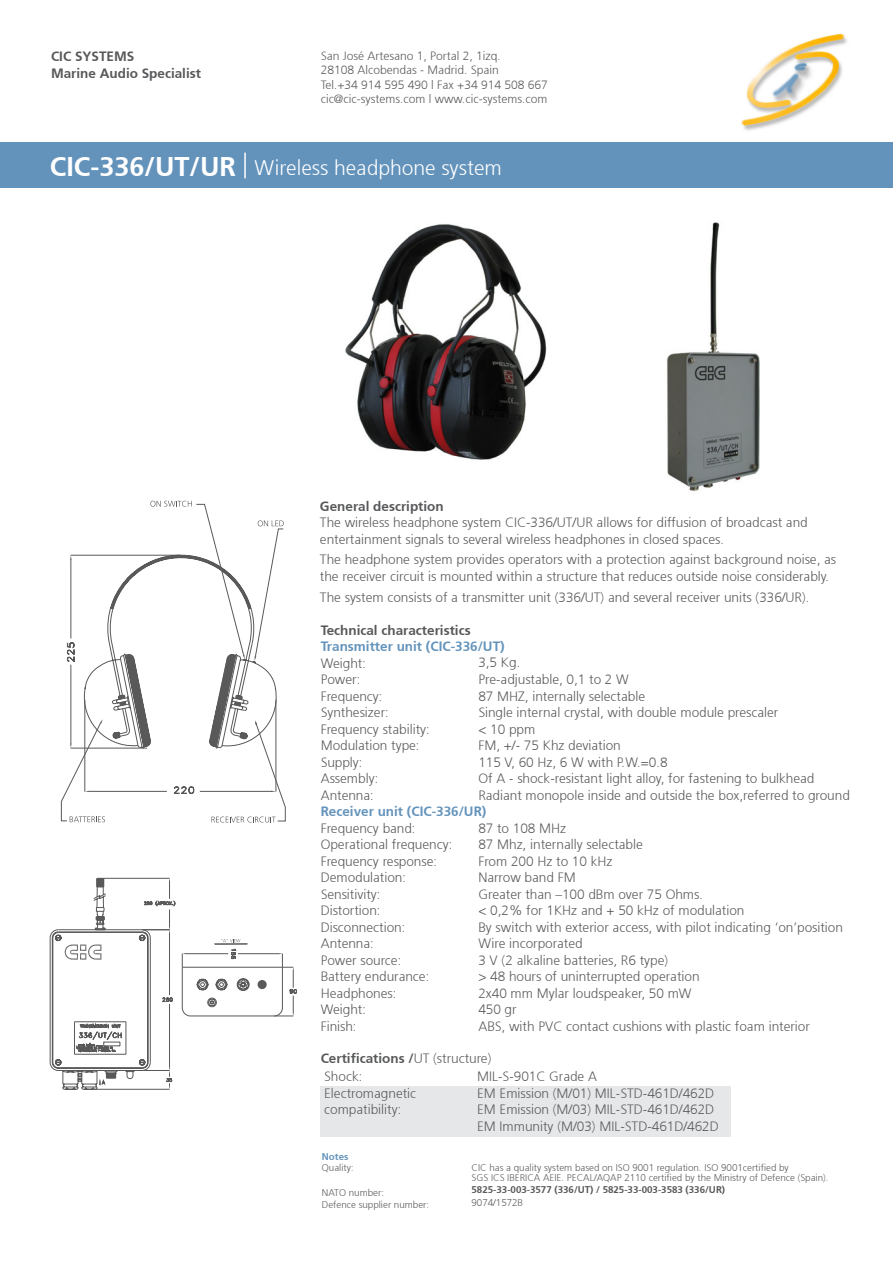
<style>
.page{position:relative;width:893px;height:1263px;background:#fff}
.page>*{position:absolute;margin:0;border:0;box-sizing:border-box;transform-origin:0 0}
.t1{font:300 27px "Frutiger 45";color:#fff}
.t2{font:300 21px "Frutiger 45";color:#fff}
.t3{font:300 13.5px/16.5px "Frutiger 45";color:#57585a}
.t4{font:300 13.5px "Frutiger 45";color:#57585a}
.t5{font:300 13.5px "Frutiger 45";color:#6393bb}
.t6{font:300 12px "Frutiger 45";color:#57585a}
.t7{font:300 9.75px "Frutiger 45";color:#57585a}
.t8{font:300 9.75px "Frutiger 45";color:#57585a}
.t9{font:300 9.75px "Frutiger 45";color:#6393bb}
.s1{font-style:inherit}
</style>
<div class="page">
<div style="left:0;top:143px;width:893px;height:45px;background:#6393bb"></div>
<hr style="left:244px;top:153px;width:2px;height:25px;background:#fff">
<img style="left:741px;top:33px;width:106px;height:98px">
<img style="left:345px;top:224px;width:202px;height:236px">
<img style="left:667px;top:222px;width:93px;height:269px">
<svg style="left:61px;top:501px;width:225px;height:321px"></svg>
<svg style="left:50px;top:878px;width:247px;height:212px"></svg>
<div style="left:321px;top:1086px;width:410px;height:51px;background:#e6e7e9"></div>
<p class="t4" style="left:51px;top:48px;width:85px">CIC SYSTEMS</p>
<p class="t4" style="left:51px;top:65px;width:152px">Marine Audio Specialist</p>
<p class="t6" style="left:321px;top:49px;width:182px">San José Artesano 1, Portal 2, 1izq.</p>
<p class="t6" style="left:321px;top:63px;width:180px">28108 Alcobendas - Madrid. Spain</p>
<p class="t6" style="left:321px;top:78px;width:229px">Tel.+34 914 595 490 | Fax +34 914 508 667</p>
<p class="t6" style="left:321px;top:92px;width:228px">cic@cic-systems.com | www.cic-systems.com</p>
<p class="t1" style="left:50px;top:150px;width:188px">CIC-336/UT/UR</p>
<p class="t2" style="left:255px;top:156px;width:249px">Wireless headphone system</p>
<p class="t4" style="left:320px;top:498px;width:125px">General description</p>
<p class="t3" style="left:320px;top:514px;width:489px">The wireless headphone system CIC-336/UT/UR allows for diffusion of broadcast and entertainment signals to several wireless headphones in closed spaces.</p>
<p class="t3" style="left:320px;top:551px;width:518px">The headphone system provides operators with a protection against background noise, as the receiver circuit is mounted within a structure that reduces outside noise considerably.</p>
<p class="t3" style="left:320px;top:588px;width:491px">The system consists of a transmitter unit (336/UT) and several receiver units (336/UR).</p>
<p class="t4" style="left:321px;top:622px;width:152px">Technical characteristics</p>
<p class="t5" style="left:321px;top:638px;width:186px">Transmitter unit (CIC-336/UT)</p>
<p class="t3" style="left:321px;top:654px;width:47px">Weight:</p>
<p class="t3" style="left:321px;top:671px;width:41px">Power:</p>
<p class="t3" style="left:321px;top:687px;width:64px">Frequency:</p>
<p class="t3" style="left:321px;top:704px;width:70px">Synthesizer:</p>
<p class="t3" style="left:321px;top:720px;width:111px">Frequency stability:</p>
<p class="t3" style="left:321px;top:737px;width:101px">Modulation type:</p>
<p class="t3" style="left:321px;top:753px;width:44px">Supply:</p>
<p class="t3" style="left:321px;top:770px;width:59px">Assembly:</p>
<p class="t3" style="left:321px;top:786px;width:55px">Antenna:</p>
<p class="t5" style="left:321px;top:803px;width:167px">Receiver unit (CIC-336/UR)</p>
<p class="t3" style="left:321px;top:819px;width:97px">Frequency band:</p>
<p class="t3" style="left:321px;top:836px;width:133px">Operational frequency:</p>
<p class="t3" style="left:321px;top:852px;width:118px">Frequency response:</p>
<p class="t3" style="left:321px;top:869px;width:87px">Demodulation:</p>
<p class="t3" style="left:321px;top:885px;width:61px">Sensitivity:</p>
<p class="t3" style="left:321px;top:902px;width:62px">Distortion:</p>
<p class="t3" style="left:321px;top:918px;width:86px">Disconnection:</p>
<p class="t3" style="left:321px;top:935px;width:55px">Antenna:</p>
<p class="t3" style="left:321px;top:951px;width:82px">Power source:</p>
<p class="t3" style="left:321px;top:968px;width:110px">Battery endurance:</p>
<p class="t3" style="left:321px;top:984px;width:77px">Headphones:</p>
<p class="t3" style="left:321px;top:1001px;width:47px">Weight:</p>
<p class="t3" style="left:321px;top:1017px;width:38px">Finish:</p>
<p class="t3" style="left:478px;top:654px;width:44px">3,5 Kg.</p>
<p class="t3" style="left:478px;top:671px;width:152px">Pre-adjustable, 0,1 to 2 W</p>
<p class="t3" style="left:478px;top:687px;width:168px">87 MHZ, internally selectable</p>
<p class="t3" style="left:478px;top:704px;width:302px">Single internal crystal, with double module prescaler</p>
<p class="t3" style="left:478px;top:720px;width:58px">&lt; 10 ppm</p>
<p class="t3" style="left:478px;top:737px;width:144px">FM, +/- 75 Khz deviation</p>
<p class="t3" style="left:478px;top:753px;width:191px">115 V, 60 Hz, 6 W with P.W.=0.8</p>
<p class="t3" style="left:478px;top:770px;width:338px">Of A - shock-resistant light alloy, for fastening to bulkhead</p>
<p class="t3" style="left:478px;top:786px;width:373px">Radiant monopole inside and outside the box,referred to ground</p>
<p class="t3" style="left:478px;top:819px;width:89px">87 to 108 MHz</p>
<p class="t3" style="left:478px;top:836px;width:166px">87 Mhz, internally selectable</p>
<p class="t3" style="left:478px;top:852px;width:136px">From 200 Hz to 10 kHz</p>
<p class="t3" style="left:478px;top:869px;width:99px">Narrow band FM</p>
<p class="t3" style="left:478px;top:885px;width:226px">Greater than –100 dBm over 75 Ohms.</p>
<p class="t3" style="left:478px;top:902px;width:268px">&lt; 0,2% for 1KHz and + 50 kHz of modulation</p>
<p class="t3" style="left:478px;top:918px;width:366px">By switch with exterior access, with pilot indicating ‘on’position</p>
<p class="t3" style="left:478px;top:935px;width:106px">Wire incorporated</p>
<p class="t3" style="left:478px;top:951px;width:191px">3 V (2 alkaline batteries, R6 type)</p>
<p class="t3" style="left:478px;top:968px;width:223px">&gt; 48 hours of uninterrupted operation</p>
<p class="t3" style="left:478px;top:984px;width:215px">2x40 mm Mylar loudspeaker, 50 mW</p>
<p class="t3" style="left:478px;top:1001px;width:40px">450 gr</p>
<p class="t3" style="left:478px;top:1017px;width:333px">ABS, with PVC contact cushions with plastic foam interior</p>
<p class="t4" style="left:321px;top:1050px;width:172px">Certifications /<span class="s1">UT (structure)</span></p>
<p class="t3" style="left:324px;top:1068px;width:40px">Shock:</p>
<p class="t3" style="left:324px;top:1085px;width:93px">Electromagnetic</p>
<p class="t3" style="left:324px;top:1101px;width:79px">compatibility:</p>
<p class="t9" style="left:322px;top:1151px;width:28px">Notes</p>
<p class="t7" style="left:322px;top:1162px;width:33px">Quality:</p>
<p class="t7" style="left:322px;top:1187px;width:64px">NATO number:</p>
<p class="t7" style="left:322px;top:1199px;width:109px">Defence supplier number:</p>
<p class="t3" style="left:477px;top:1068px;width:122px">MIL-S-901C Grade A</p>
<p class="t3" style="left:477px;top:1085px;width:239px">EM Emission (M/01) MIL-STD-461D/462D</p>
<p class="t3" style="left:477px;top:1101px;width:239px">EM Emission (M/03) MIL-STD-461D/462D</p>
<p class="t3" style="left:477px;top:1118px;width:243px">EM Immunity (M/03) MIL-STD-461D/462D</p>
<p class="t7" style="left:472px;top:1162px;width:319px">CIC has a quality system based on ISO 9001 regulation. ISO 9001certified by</p>
<p class="t7" style="left:472px;top:1172px;width:359px">SGS ICS IBERICA AEIE. PECAL/AQAP 2110 certified by the Ministry of Defence (Spain).</p>
<p class="t8" style="left:472px;top:1184px;width:255px">5825-33-003-3577 (336/UT) / 5825-33-003-3583 (336/UR)</p>
<p class="t7" style="left:472px;top:1197px;width:53px">9074/1572B</p>
</div>
